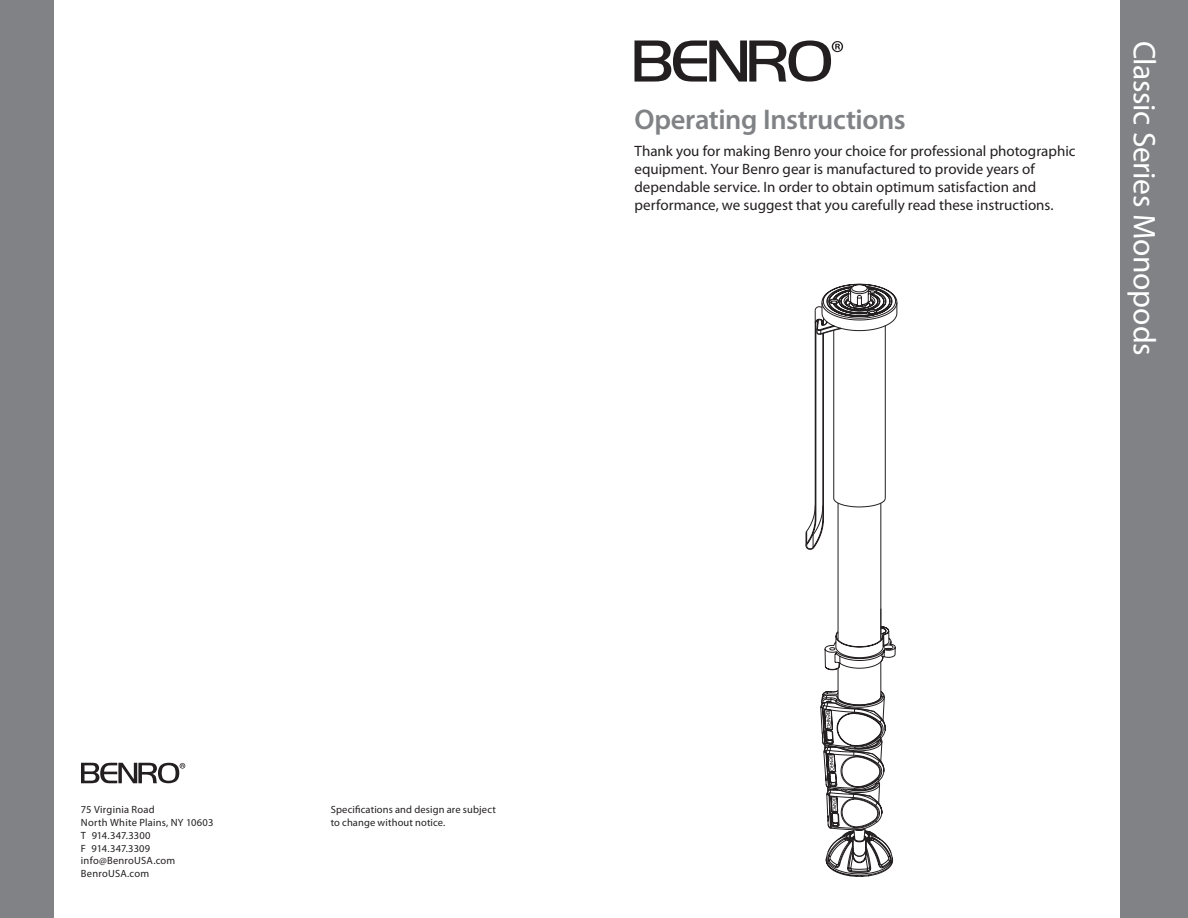
<style>
.page{position:relative;width:1188px;height:918px;background:#fff}
.page>*{position:absolute;margin:0;border:0;box-sizing:border-box;transform-origin:0 0}
.t1{font:31.5px "Myriad Pro";letter-spacing:-.01em;color:#fff}
.t2{font:600 28.5px "Myriad Pro";letter-spacing:-.015em;color:#808285}
.t3{font:15px/18px "Myriad Pro";color:#231f20}
.t4{font:10.5px/12.8px "Myriad Pro";letter-spacing:.015em;color:#231f20}
</style>
<div class="page">
<div style="left:1120px;top:0;width:68px;height:918px;background:#808285"></div>
<div style="left:0;top:0;width:54px;height:918px;background:#808285"></div>
<svg style="left:806px;top:284px;width:91px;height:593px"></svg>
<svg style="left:635px;top:40px;width:208px;height:42px"></svg>
<svg style="left:81px;top:763px;width:104px;height:20px"></svg>
<h2 class="t2" style="left:634px;top:104px;width:273px">Operating Instructions</h2>
<p class="t3" style="left:634px;top:143px;width:443px">Thank you for making Benro your choice for professional photographic equipment. Your Benro gear is manufactured to provide years of dependable service. In order to obtain optimum satisfaction and performance, we suggest that you carefully read these instructions.</p>
<h1 class="t1" style="left:1162px;top:40px;width:316px;rotate:90deg">Classic Series Monopods</h1>
<p class="t4" style="left:81px;top:804px;width:134px">75 Virginia Road<br>North White Plains, NY 10603<br>T 914.347.3300<br>F 914.347.3309 info@BenroUSA.com<br>BenroUSA.com</p>
<p class="t4" style="left:331px;top:804px;width:167px">Specifications and design are subject to change without notice.</p>
</div>
